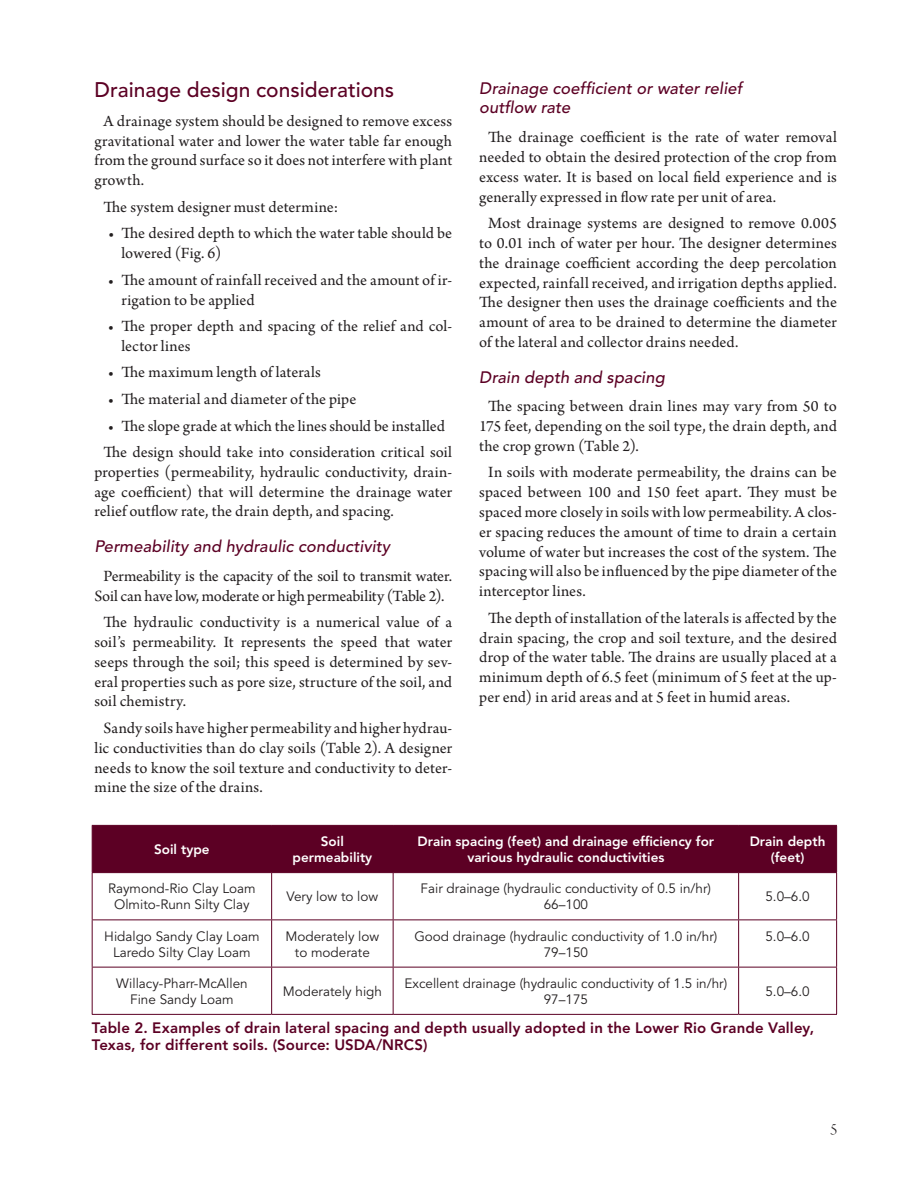
<style>
.page{position:relative;width:918px;height:1188px;background:#fff}
.page>*{position:absolute;margin:0;border:0;box-sizing:border-box;transform-origin:0 0}
.t1{font:500 21px "Avenir";color:#5c0024}
.t2{font:16.5px/19.8px "Arno Pro";letter-spacing:.005em;color:#231f20;text-align:justify}
.t3{font:16.5px/19.8px "Arno Pro";letter-spacing:-.015em;color:#231f20;text-align:center}
.t4{font:italic 500 16.5px/19.8px "Avenir";letter-spacing:.01em;color:#5c0024}
.t5{font:16.5px "Arno Pro Light Display";color:#231f20}
.t6{font:800 15px/16.5px "Avenir";letter-spacing:.01em;color:#5c0024}
.t7{font:13.5px/16.2px "Avenir";color:#231f20;text-align:center}
.t8{font:800 13.5px/16.2px "Avenir";color:#fff;text-align:center}
</style>
<div class="page">
<div style="left:93px;top:826px;width:743px;height:46px;background:#5c0024"></div>
<hr style="left:92px;top:826px;width:1px;height:46px;background:#5c0024">
<hr style="left:92px;top:825px;width:180px;height:1px;background:#5c0024">
<hr style="left:272px;top:825px;width:121px;height:1px;background:#5c0024">
<hr style="left:393px;top:825px;width:346px;height:1px;background:#5c0024">
<hr style="left:739px;top:825px;width:98px;height:1px;background:#5c0024">
<hr style="left:271px;top:826px;width:1px;height:46px;background:#5c0024">
<hr style="left:393px;top:826px;width:1px;height:46px;background:#5c0024">
<hr style="left:738px;top:826px;width:1px;height:46px;background:#5c0024">
<hr style="left:836px;top:826px;width:1px;height:46px;background:#5c0024">
<hr style="left:92px;top:873px;width:1px;height:47px;background:#5c0024">
<hr style="left:92px;top:872px;width:180px;height:1px;background:#5c0024">
<hr style="left:272px;top:872px;width:121px;height:1px;background:#5c0024">
<hr style="left:393px;top:872px;width:346px;height:1px;background:#5c0024">
<hr style="left:739px;top:872px;width:98px;height:1px;background:#5c0024">
<hr style="left:271px;top:873px;width:1px;height:47px;background:#5c0024">
<hr style="left:393px;top:873px;width:1px;height:47px;background:#5c0024">
<hr style="left:738px;top:873px;width:1px;height:47px;background:#5c0024">
<hr style="left:836px;top:873px;width:1px;height:47px;background:#5c0024">
<hr style="left:92px;top:920px;width:1px;height:47px;background:#5c0024">
<hr style="left:92px;top:968px;width:1px;height:46px;background:#5c0024">
<hr style="left:92px;top:920px;width:180px;height:1px;background:#5c0024">
<hr style="left:272px;top:920px;width:121px;height:1px;background:#5c0024">
<hr style="left:393px;top:920px;width:346px;height:1px;background:#5c0024">
<hr style="left:739px;top:920px;width:98px;height:1px;background:#5c0024">
<hr style="left:271px;top:920px;width:1px;height:47px;background:#5c0024">
<hr style="left:393px;top:920px;width:1px;height:47px;background:#5c0024">
<hr style="left:738px;top:920px;width:1px;height:47px;background:#5c0024">
<hr style="left:836px;top:920px;width:1px;height:47px;background:#5c0024">
<hr style="left:271px;top:968px;width:1px;height:46px;background:#5c0024">
<hr style="left:393px;top:968px;width:1px;height:46px;background:#5c0024">
<hr style="left:738px;top:968px;width:1px;height:46px;background:#5c0024">
<hr style="left:836px;top:968px;width:1px;height:46px;background:#5c0024">
<hr style="left:92px;top:967px;width:180px;height:1px;background:#5c0024">
<hr style="left:272px;top:967px;width:121px;height:1px;background:#5c0024">
<hr style="left:393px;top:967px;width:346px;height:1px;background:#5c0024">
<hr style="left:739px;top:967px;width:98px;height:1px;background:#5c0024">
<hr style="left:92px;top:1014px;width:180px;height:1px;background:#5c0024">
<hr style="left:272px;top:1014px;width:121px;height:1px;background:#5c0024">
<hr style="left:393px;top:1014px;width:346px;height:1px;background:#5c0024">
<hr style="left:739px;top:1014px;width:98px;height:1px;background:#5c0024">
<p class="t1" style="left:94px;top:78px;width:301px">Drainage design considerations</p>
<p class="t2" style="left:95px;top:112px;width:359px;text-indent:9px">A drainage system should be designed to remove excess gravitational water and lower the water table far enough from the ground surface so it does not interfere with plant growth.</p>
<p class="t2" style="left:104px;top:198px;width:236px">The system designer must determine:</p>
<p class="t2" style="left:122px;top:224px;width:332px;text-indent:-13px">• The desired depth to which the water table should be lowered (Fig. 6)</p>
<p class="t2" style="left:121px;top:271px;width:332px;text-indent:-13px">• The amount of rainfall received and the amount of ir&shy;rigation to be applied</p>
<p class="t2" style="left:121px;top:317px;width:332px;text-indent:-13px">• The proper depth and spacing of the relief and col&shy;lector lines</p>
<p class="t2" style="left:108px;top:363px;width:215px">• The maximum length of laterals</p>
<p class="t2" style="left:108px;top:390px;width:250px">• The material and diameter of the pipe</p>
<p class="t2" style="left:103px;top:413px;width:350px;line-height:26.5px">• The slope grade at which the lines should be installed<br>The design should take into consideration critical soil</p>
<p class="t2" style="left:94px;top:463px;width:359px">properties (permeability, hydraulic conductivity, drain&shy;age coefficient) that will determine the drainage water relief outflow rate, the drain depth, and spacing.</p>
<p class="t4" style="left:94px;top:537px;width:297px">Permeability and hydraulic conductivity</p>
<p class="t3" style="left:94px;top:567px;width:359px">Permeability is the capacity of the soil to transmit water.<br>Soil can have low, moderate or high permeability (Table 2).</p>
<p class="t2" style="left:94px;top:613px;width:359px;text-indent:9px">The hydraulic conductivity is a numerical value of a soil’s permeability. It represents the speed that water seeps through the soil; this speed is determined by sev&shy;eral properties such as pore size, structure of the soil, and soil chemistry.</p>
<p class="t2" style="left:94px;top:719px;width:359px;text-indent:9px">Sandy soils have higher permeability and higher hydrau&shy;lic conductivities than do clay soils (Table 2). A designer needs to know the soil texture and conductivity to deter&shy;mine the size of the drains.</p>
<p class="t4" style="left:479px;top:78px;width:265px">Drainage coefficient or water relief outflow rate</p>
<p class="t2" style="left:479px;top:128px;width:359px;text-indent:9px">The drainage coefficient is the rate of water removal needed to obtain the desired protection of the crop from excess water. It is based on local field experience and is generally expressed in flow rate per unit of area.</p>
<p class="t2" style="left:479px;top:214px;width:359px;text-indent:9px">Most drainage systems are designed to remove 0.005 to 0.01 inch of water per hour. The designer determines the drainage coefficient according the deep percolation expected, rainfall received, and irrigation depths applied.<br>The designer then uses the drainage coefficients and the amount of area to be drained to determine the diameter of the lateral and collector drains needed.</p>
<p class="t4" style="left:479px;top:367px;width:187px">Drain depth and spacing</p>
<p class="t2" style="left:479px;top:397px;width:359px;text-indent:9px">The spacing between drain lines may vary from 50 to 175 feet, depending on the soil type, the drain depth, and the crop grown (Table 2).</p>
<p class="t2" style="left:479px;top:463px;width:359px;text-indent:9px">In soils with moderate permeability, the drains can be spaced between 100 and 150 feet apart. They must be spaced more closely in soils with low permeability. A clos&shy;er spacing reduces the amount of time to drain a certain volume of water but increases the cost of the system. The spacing will also be influenced by the pipe diameter of the interceptor lines.</p>
<p class="t2" style="left:479px;top:609px;width:359px;text-indent:9px">The depth of installation of the laterals is affected by the drain spacing, the crop and soil texture, and the desired drop of the water table. The drains are usually placed at a minimum depth of 6.5 feet (minimum of 5 feet at the up&shy;per end) in arid areas and at 5 feet in humid areas.</p>
<p class="t8" style="left:154px;top:841px;width:57px">Soil type</p>
<p class="t8" style="left:293px;top:833px;width:81px">Soil permeability</p>
<p class="t8" style="left:418px;top:833px;width:298px">Drain spacing (feet) and drainage efficiency for various hydraulic conductivities</p>
<p class="t8" style="left:750px;top:833px;width:77px">Drain depth (feet)</p>
<p class="t7" style="left:108px;top:881px;width:149px">Raymond-Rio Clay Loam<br>Olmito-Runn Silty Clay</p>
<p class="t7" style="left:287px;top:889px;width:93px">Very low to low</p>
<p class="t7" style="left:421px;top:881px;width:292px">Fair drainage (hydraulic conductivity of 0.5 in/hr)<br>66–100</p>
<p class="t7" style="left:765px;top:889px;width:46px">5.0–6.0</p>
<p class="t7" style="left:104px;top:928px;width:157px">Hidalgo Sandy Clay Loam<br>Laredo Silty Clay Loam</p>
<p class="t7" style="left:286px;top:928px;width:95px">Moderately low to moderate</p>
<p class="t7" style="left:414px;top:928px;width:305px">Good drainage (hydraulic conductivity of 1.0 in/hr)<br>79–150</p>
<p class="t7" style="left:765px;top:928px;width:46px">5.0–6.0</p>
<p class="t7" style="left:116px;top:975px;width:133px">Willacy-Pharr-McAllen<br>Fine Sandy Loam</p>
<p class="t7" style="left:283px;top:984px;width:101px">Moderately high</p>
<p class="t7" style="left:404px;top:975px;width:324px">Excellent drainage (hydraulic conductivity of 1.5 in/hr)<br>97–175</p>
<p class="t7" style="left:765px;top:984px;width:46px">5.0–6.0</p>
<p class="t6" style="left:92px;top:1020px;width:724px">Table 2. Examples of drain lateral spacing and depth usually adopted in the Lower Rio Grande Valley,<br>Texas, for different soils. (Source: USDA/NRCS)</p>
<p class="t5" style="left:830px;top:1120px;width:9px">5</p>
</div>
